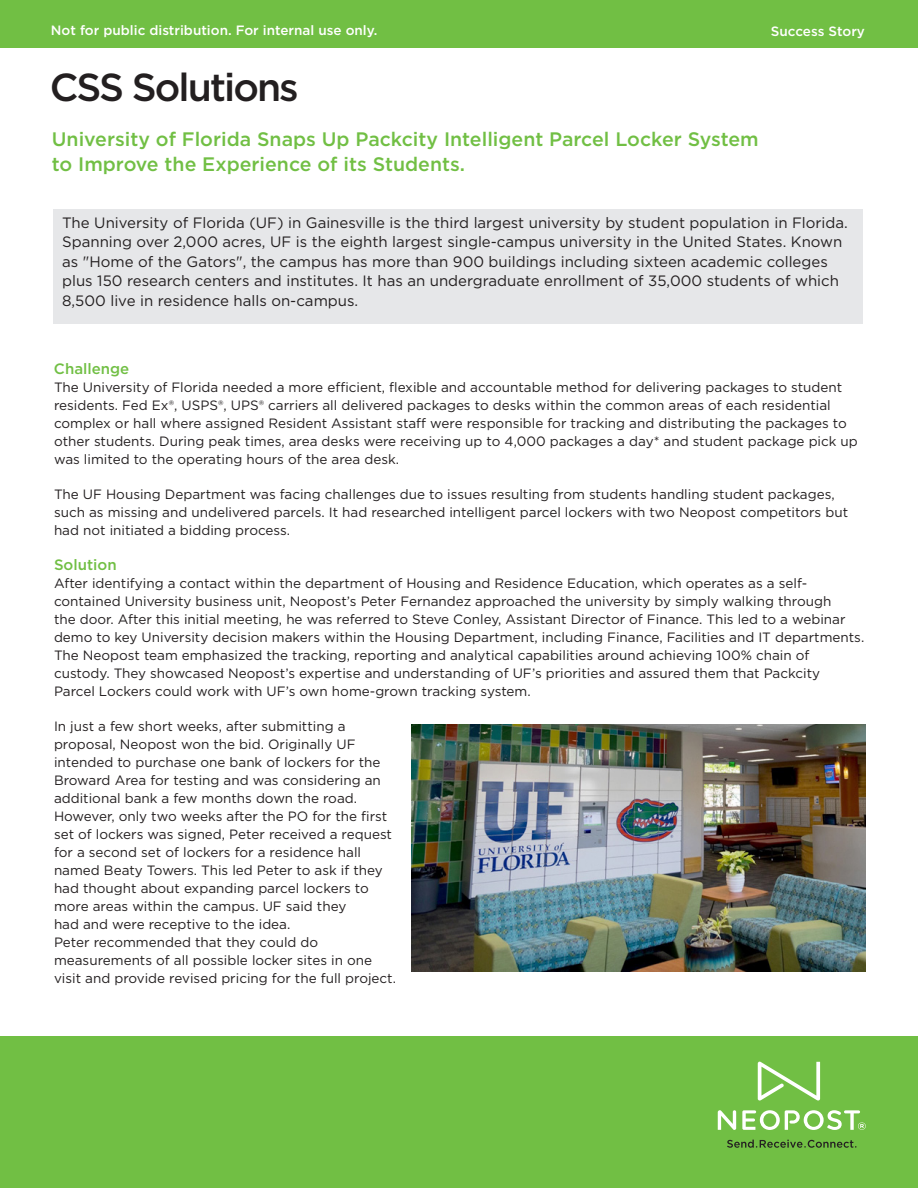
<style>
.page{position:relative;width:918px;height:1188px;background:#fff}
.page>*{position:absolute;margin:0;border:0;box-sizing:border-box;transform-origin:0 0}
.t1{font:500 39px "Gotham";letter-spacing:-.05em;color:#231f20}
.Neo_Sub_1{font:500 19.5px/25.5px "Gotham";color:#71bf44}
.Neo_Body_Txt{font:15px/19.5px "Gotham";color:#231f20}
.Neo_Body_Txt-2{font:500 15px "Gotham";color:#71bf44}
.Neo_Body_Txt-3{font:13.5px/18px "Gotham";color:#231f20}
.Neo_Body_Txt-4{font:500 13.5px "Gotham";color:#fff}
</style>
<div class="page">
<div style="left:0;top:0;width:918px;height:47px;background:#71bf44"></div>
<div style="left:53px;top:209px;width:810px;height:115px;background:#e6e7e9"></div>
<div style="left:0;top:1037px;width:918px;height:151px;background:#71bf44"></div>
<svg style="left:718px;top:1110px;width:18px;height:20px"></svg>
<svg style="left:758px;top:1062px;width:62px;height:39px"></svg>
<svg style="left:742px;top:1110px;width:124px;height:20px"></svg>
<svg style="left:727px;top:1140px;width:130px;height:8px"></svg>
<img style="left:411px;top:725px;width:455px;height:247px">
<p class="Neo_Body_Txt-4" style="left:51px;top:21px;width:328px">Not for public distribution. For internal use only.</p>
<p class="t1" style="left:50px;top:62px;width:251px">CSS Solutions</p>
<p class="Neo_Sub_1" style="left:52px;top:126px;width:708px">University of Florida Snaps Up Packcity Intelligent Parcel Locker System to Improve the Experience of its Students.</p>
<p class="Neo_Body_Txt-4" style="left:771px;top:23px;width:96px">Success Story</p>
<p class="Neo_Body_Txt" style="left:62px;top:212px;width:787px">The University of Florida (UF) in Gainesville is the third largest university by student population in Florida.<br>Spanning over 2,000 acres, UF is the eighth largest single-campus university in the United States. Known as "Home of the Gators", the campus has more than 900 buildings including sixteen academic colleges plus 150 research centers and institutes. It has an undergraduate enrollment of 35,000 students of which 8,500 live in residence halls on-campus.</p>
<p class="Neo_Body_Txt-2" style="left:54px;top:359px;width:77px">Challenge</p>
<p class="Neo_Body_Txt-3" style="left:54px;top:378px;width:805px">The University of Florida needed a more efficient, flexible and accountable method for delivering packages to student residents. Fed Ex®, USPS®, UPS® carriers all delivered packages to desks within the common areas of each residential complex or hall where assigned Resident Assistant staff were responsible for tracking and distributing the packages to other students. During peak times, area desks were receiving up to 4,000 packages a day* and student package pick up was limited to the operating hours of the area desk.</p>
<p class="Neo_Body_Txt-3" style="left:54px;top:485px;width:796px">The UF Housing Department was facing challenges due to issues resulting from students handling student packages, such as missing and undelivered parcels. It had researched intelligent parcel lockers with two Neopost competitors but had not initiated a bidding process.</p>
<p class="Neo_Body_Txt-2" style="left:54px;top:555px;width:64px">Solution</p>
<p class="Neo_Body_Txt-3" style="left:54px;top:574px;width:812px">After identifying a contact within the department of Housing and Residence Education, which operates as a self&shy;contained University business unit, Neopost’s Peter Fernandez approached the university by simply walking through<br>the door. After this initial meeting, he was referred to Steve Conley, Assistant Director of Finance. This led to a webinar demo to key University decision makers within the Housing Department, including Finance, Facilities and IT departments.<br>The Neopost team emphasized the tracking, reporting and analytical capabilities around achieving 100% chain of custody. They showcased Neopost’s expertise and understanding of UF’s priorities and assured them that Packcity Parcel Lockers could work with UF’s own home-grown tracking system.</p>
<p class="Neo_Body_Txt-3" style="left:54px;top:717px;width:344px">In just a few short weeks, after submitting a proposal, Neopost won the bid. Originally UF intended to purchase one bank of lockers for the Broward Area for testing and was considering an additional bank a few months down the road.<br>However, only two weeks after the PO for the first set of lockers was signed, Peter received a request for a second set of lockers for a residence hall named Beaty Towers. This led Peter to ask if they had thought about expanding parcel lockers to more areas within the campus. UF said they<br>had and were receptive to the idea.<br>Peter recommended that they could do measurements of all possible locker sites in one visit and provide revised pricing for the full project.</p>
</div>
